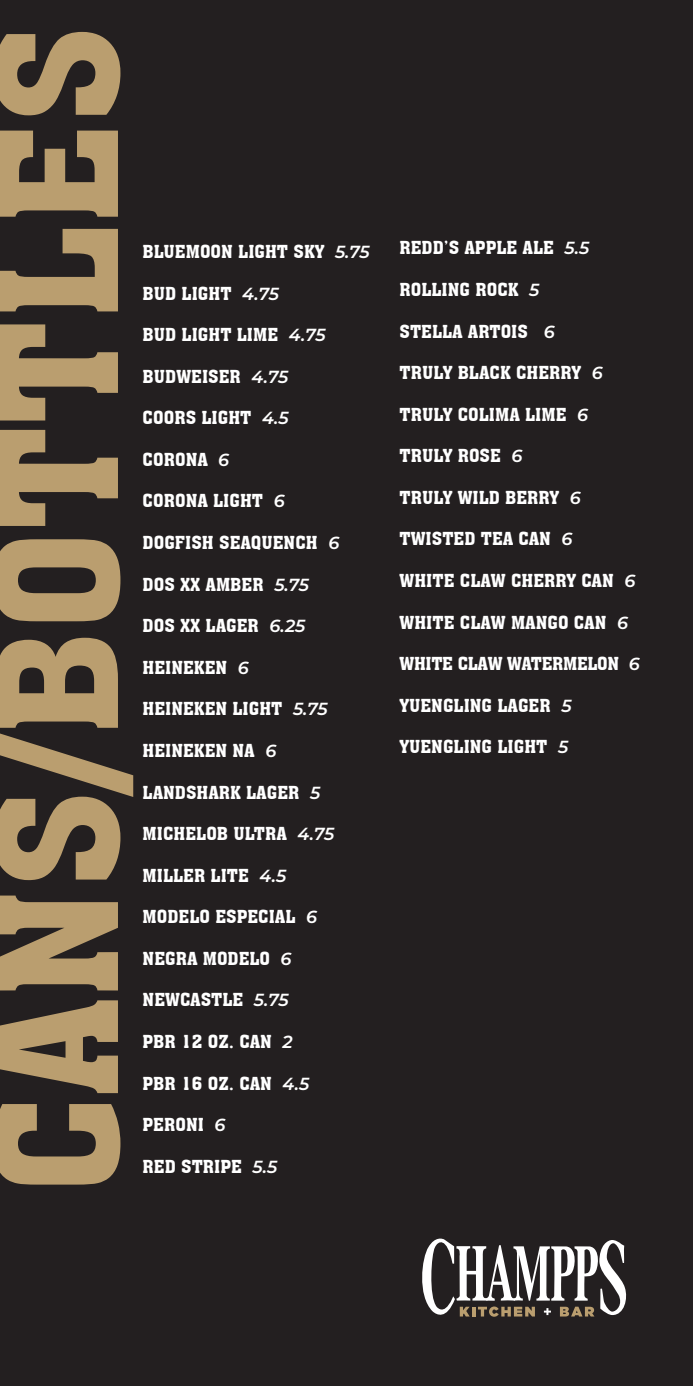
<style>
.page{position:relative;width:693px;height:1386px;background:#231f20}
.page>*{position:absolute;margin:0;border:0;box-sizing:border-box;transform-origin:0 0}
.t1{font:164.5px "Aachen BT";color:#ba9e6f}
.t2{font:17.5px "Aachen BT";color:#fff}
.t3{font:17.5px "Aachen BT";letter-spacing:-.02em;color:#fff}
.s1{font-family:"Montserrat";font-weight:600;font-style:italic}
</style>
<div class="page">
<svg style="left:422px;top:1238px;width:205px;height:79px"></svg>
<p class="t1" style="left:-46px;top:1193px;width:1170px;rotate:-90deg">CANS/BOTTLES</p>
<p class="t2" style="left:143px;top:241px;width:229px">BLUEMOON LIGHT SKY <span class="s1">5.75</span></p>
<p class="t2" style="left:143px;top:282px;width:138px">BUD LIGHT <span class="s1">4.75</span></p>
<p class="t2" style="left:143px;top:324px;width:185px">BUD LIGHT LIME <span class="s1">4.75</span></p>
<p class="t2" style="left:143px;top:365px;width:147px">BUDWEISER <span class="s1">4.75</span></p>
<p class="t2" style="left:143px;top:407px;width:148px">COORS LIGHT <span class="s1">4.5</span></p>
<p class="t2" style="left:143px;top:449px;width:88px">CORONA <span class="s1">6</span></p>
<p class="t2" style="left:143px;top:490px;width:144px">CORONA LIGHT <span class="s1">6</span></p>
<p class="t2" style="left:143px;top:532px;width:198px">DOGFISH SEAQUENCH <span class="s1">6</span></p>
<p class="t2" style="left:143px;top:573px;width:168px">DOS XX AMBER <span class="s1">5.75</span></p>
<p class="t2" style="left:143px;top:615px;width:164px">DOS XX LAGER <span class="s1">6.25</span></p>
<p class="t2" style="left:143px;top:656px;width:108px">HEINEKEN <span class="s1">6</span></p>
<p class="t2" style="left:143px;top:698px;width:187px">HEINEKEN LIGHT <span class="s1">5.75</span></p>
<p class="t2" style="left:143px;top:740px;width:135px">HEINEKEN NA <span class="s1">6</span></p>
<p class="t2" style="left:143px;top:781px;width:179px">LANDSHARK LAGER <span class="s1">5</span></p>
<p class="t2" style="left:143px;top:823px;width:193px">MICHELOB ULTRA <span class="s1">4.75</span></p>
<p class="t2" style="left:143px;top:864px;width:145px">MILLER LITE <span class="s1">4.5</span></p>
<p class="t2" style="left:143px;top:906px;width:176px">MODELO ESPECIAL <span class="s1">6</span></p>
<p class="t2" style="left:143px;top:947px;width:150px">NEGRA MODELO <span class="s1">6</span></p>
<p class="t2" style="left:143px;top:989px;width:148px">NEWCASTLE <span class="s1">5.75</span></p>
<p class="t2" style="left:143px;top:1031px;width:152px">PBR 12 OZ. CAN <span class="s1">2</span></p>
<p class="t2" style="left:143px;top:1072px;width:168px">PBR 16 OZ. CAN <span class="s1">4.5</span></p>
<p class="t2" style="left:143px;top:1114px;width:84px">PERONI <span class="s1">6</span></p>
<p class="t2" style="left:143px;top:1155px;width:136px">RED STRIPE <span class="s1">5.5</span></p>
<p class="t2" style="left:400px;top:237px;width:191px">REDD’S APPLE ALE <span class="s1">5.5</span></p>
<p class="t2" style="left:400px;top:279px;width:141px">ROLLING ROCK <span class="s1">5</span></p>
<p class="t2" style="left:400px;top:320px;width:157px">STELLA ARTOIS <span class="s1">6</span></p>
<p class="t2" style="left:400px;top:362px;width:205px">TRULY BLACK CHERRY <span class="s1">6</span></p>
<p class="t2" style="left:400px;top:403px;width:190px">TRULY COLIMA LIME <span class="s1">6</span></p>
<p class="t2" style="left:400px;top:445px;width:124px">TRULY ROSE <span class="s1">6</span></p>
<p class="t2" style="left:400px;top:486px;width:183px">TRULY WILD BERRY <span class="s1">6</span></p>
<p class="t2" style="left:400px;top:528px;width:175px">TWISTED TEA CAN <span class="s1">6</span></p>
<p class="t2" style="left:400px;top:570px;width:237px">WHITE CLAW CHERRY CAN <span class="s1">6</span></p>
<p class="t2" style="left:400px;top:611px;width:230px">WHITE CLAW MANGO CAN <span class="s1">6</span></p>
<p class="t3" style="left:400px;top:653px;width:242px">WHITE CLAW WATERMELON <span class="s1">6</span></p>
<p class="t2" style="left:400px;top:694px;width:174px">YUENGLING LAGER <span class="s1">5</span></p>
<p class="t2" style="left:400px;top:736px;width:170px">YUENGLING LIGHT <span class="s1">5</span></p>
</div>
